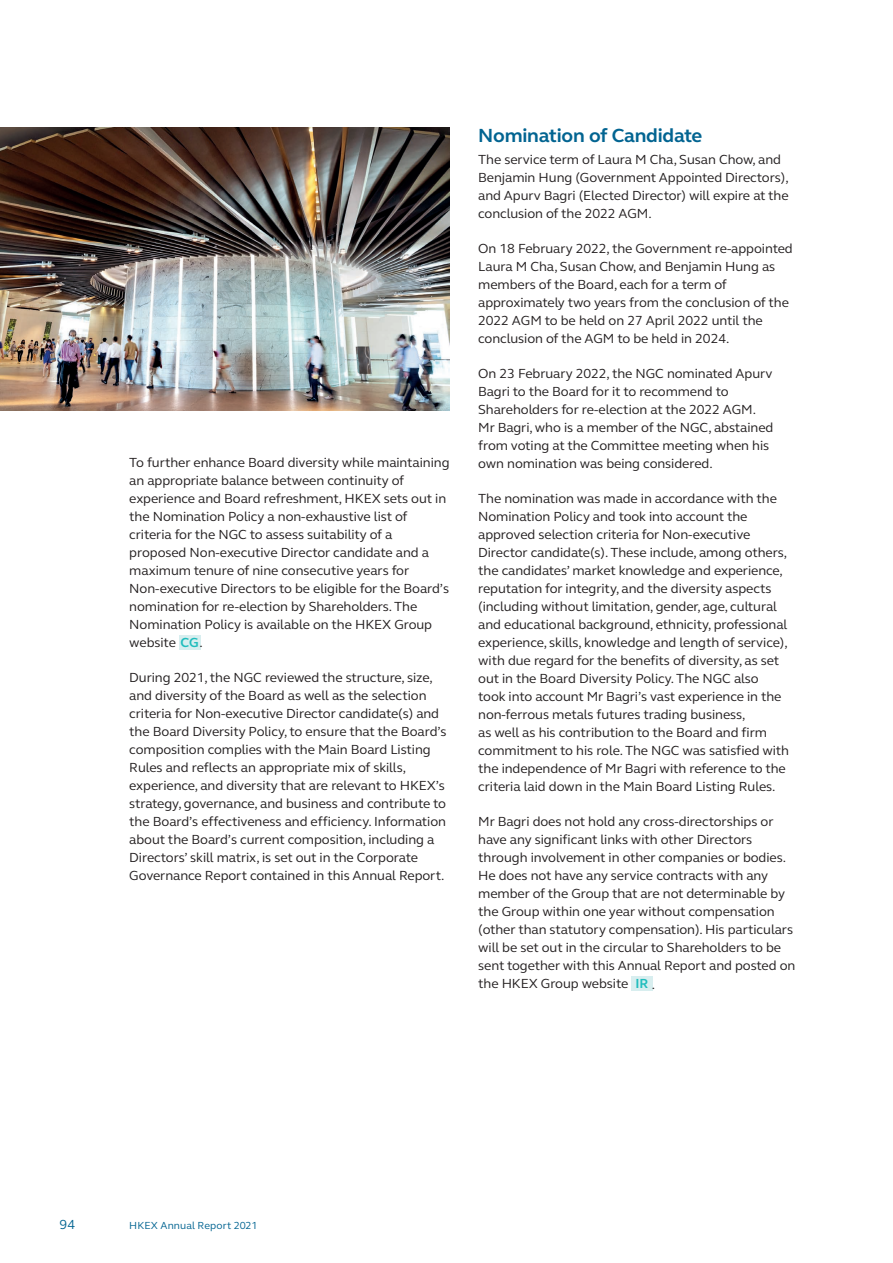
<style>
.page{position:relative;width:893px;height:1263px;background:#fff}
.page>*{position:absolute;margin:0;border:0;box-sizing:border-box;transform-origin:0 0}
.t1{font:700 19.5px "FS Elliot Pro";letter-spacing:-.01em;color:#026491}
.t2{font:13.5px/18px "FS Elliot Pro";letter-spacing:-.005em;color:#231f20}
.t3{font:13.5px "FS Elliot Pro";color:#026491}
.t4{font:10.5px "FS Elliot Pro";letter-spacing:.01em;color:#026491}
.s1{font-weight:700;color:#21bdbd}
</style>
<div class="page">
<div style="left:179px;top:635px;width:21px;height:15px;background:#d8eeef"></div>
<div style="left:631px;top:976px;width:22px;height:15px;background:#d8eeef"></div>
<img style="left:0;top:128px;width:449px;height:282px">
<p class="t2" style="left:129px;top:453px;width:322px">To further enhance Board diversity while maintaining an appropriate balance between continuity of experience and Board refreshment, HKEX sets out in the Nomination Policy a non-exhaustive list of criteria for the NGC to assess suitability of a proposed Non-executive Director candidate and a maximum tenure of nine consecutive years for Non-executive Directors to be eligible for the Board’s nomination for re-election by Shareholders. The Nomination Policy is available on the HKEX Group website <span class="s1">CG</span>.</p>
<p class="t2" style="left:129px;top:668px;width:319px">During 2021, the NGC reviewed the structure, size, and diversity of the Board as well as the selection criteria for Non-executive Director candidate(s) and the Board Diversity Policy, to ensure that the Board’s composition complies with the Main Board Listing Rules and reflects an appropriate mix of skills, experience, and diversity that are relevant to HKEX’s strategy, governance, and business and contribute to the Board’s effectiveness and efficiency. Information about the Board’s current composition, including a Directors’ skill matrix, is set out in the Corporate Governance Report contained in this Annual Report.</p>
<h1 class="t1" style="left:478px;top:123px;width:226px">Nomination of Candidate</h1>
<p class="t2" style="left:478px;top:151px;width:312px">The service term of Laura M Cha, Susan Chow, and Benjamin Hung (Government Appointed Directors), and Apurv Bagri (Elected Director) will expire at the conclusion of the 2022 AGM.</p>
<p class="t2" style="left:478px;top:240px;width:316px">On 18 February 2022, the Government re-appointed Laura M Cha, Susan Chow, and Benjamin Hung as members of the Board, each for a term of approximately two years from the conclusion of the 2022 AGM to be held on 27 April 2022 until the conclusion of the AGM to be held in 2024.</p>
<p class="t2" style="left:478px;top:365px;width:297px">On 23 February 2022, the NGC nominated Apurv Bagri to the Board for it to recommend to Shareholders for re-election at the 2022 AGM.<br>Mr Bagri, who is a member of the NGC, abstained from voting at the Committee meeting when his own nomination was being considered.</p>
<p class="t2" style="left:478px;top:489px;width:312px">The nomination was made in accordance with the Nomination Policy and took into account the approved selection criteria for Non-executive Director candidate(s). These include, among others, the candidates’ market knowledge and experience, reputation for integrity, and the diversity aspects (including without limitation, gender, age, cultural and educational background, ethnicity, professional experience, skills, knowledge and length of service), with due regard for the benefits of diversity, as set out in the Board Diversity Policy. The NGC also took into account Mr Bagri’s vast experience in the non-ferrous metals futures trading business,<br>as well as his contribution to the Board and firm commitment to his role. The NGC was satisfied with the independence of Mr Bagri with reference to the criteria laid down in the Main Board Listing Rules.</p>
<p class="t2" style="left:478px;top:812px;width:319px">Mr Bagri does not hold any cross-directorships or have any significant links with other Directors through involvement in other companies or bodies.<br>He does not have any service contracts with any member of the Group that are not determinable by the Group within one year without compensation (other than statutory compensation). His particulars will be set out in the circular to Shareholders to be sent together with this Annual Report and posted on the HKEX Group website <span class="s1">IR</span> .</p>
<p class="t3" style="left:60px;top:1215px;width:17px">94</p>
<p class="t4" style="left:129px;top:1218px;width:130px">HKEX Annual Report 2021</p>
</div>
